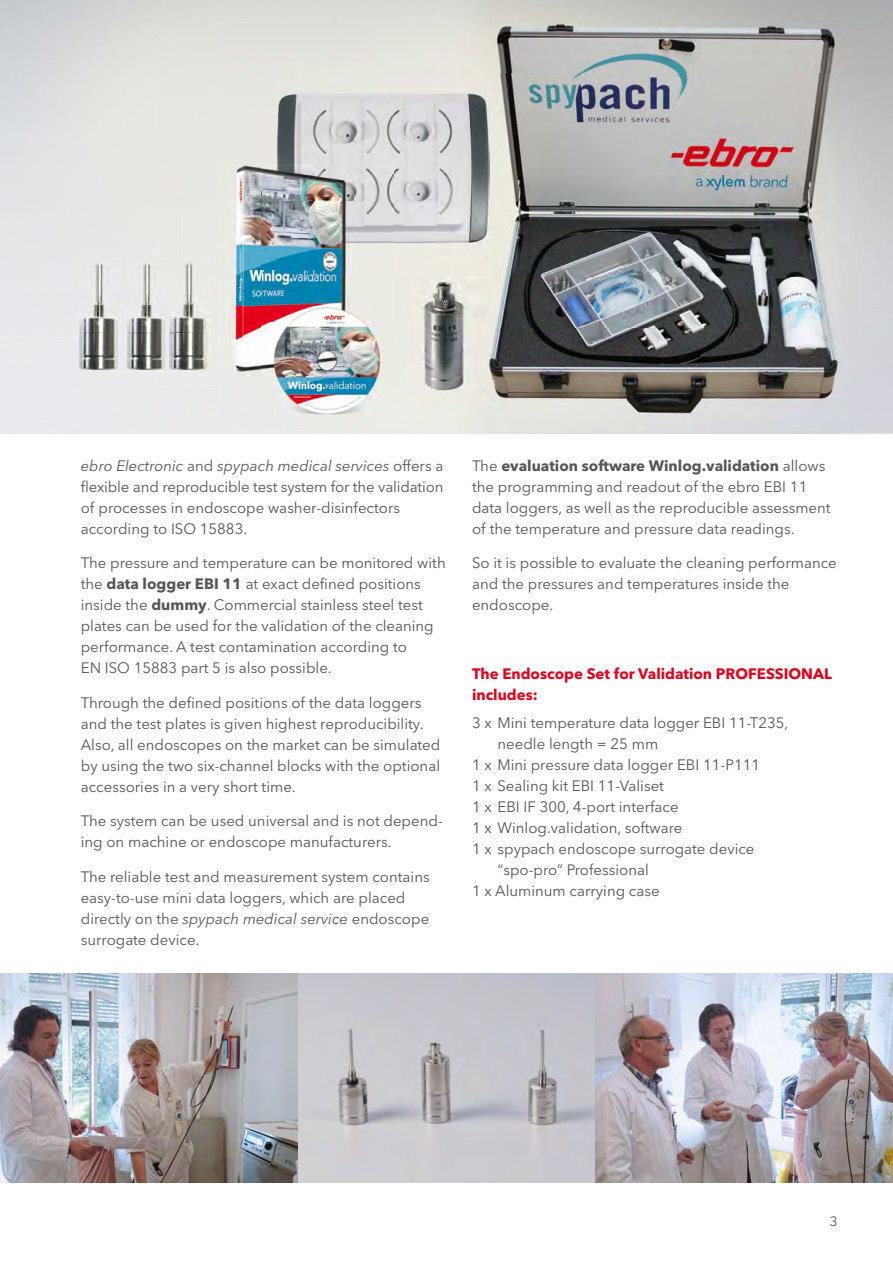
<style>
.page{position:relative;width:893px;height:1263px;background:#fff}
.page>*{position:absolute;margin:0;border:0;box-sizing:border-box;transform-origin:0 0}
.t1{font:15px/21px "Avenir Next LT Pro";color:#565655}
.t2{font:700 15px/21px "Avenir Next LT Pro";color:#e3001d}
.t3{font:13.5px "Avenir Next LT Pro";color:#565655}
.s1{font-style:italic}
.s2{font-weight:700}
</style>
<div class="page">
<img style="left:298px;top:974px;width:297px;height:208px">
<img style="left:595px;top:974px;width:298px;height:208px">
<img style="left:0;top:974px;width:298px;height:208px">
<img style="left:218px;top:22px;width:631px;height:51px">
<img style="left:218px;top:73px;width:58px;height:197px">
<img style="left:489px;top:73px;width:307px;height:153px">
<img style="left:796px;top:73px;width:53px;height:307px">
<img style="left:486px;top:226px;width:310px;height:154px">
<img style="left:218px;top:376px;width:56px;height:4px">
<img style="left:218px;top:380px;width:631px;height:51px">
<img style="left:276px;top:62px;width:160px;height:107px">
<img style="left:436px;top:62px;width:53px;height:213px">
<img style="left:394px;top:169px;width:42px;height:106px">
<img style="left:78px;top:257px;width:43px;height:114px">
<img style="left:125px;top:257px;width:86px;height:114px">
<img style="left:168px;top:257px;width:1px;height:114px">
<img style="left:406px;top:273px;width:80px;height:132px">
<div style="left:183px;top:164px;width:35px;height:106px;background:#e8e9e4"></div>
<img style="left:211px;top:270px;width:95px;height:53px">
<img style="left:183px;top:323px;width:91px;height:53px">
<img style="left:306px;top:275px;width:44px;height:32px">
<div style="left:350px;top:275px;width:44px;height:48px;background:#ecebe3"></div>
<img style="left:381px;top:323px;width:13px;height:53px">
<img style="left:276px;top:164px;width:118px;height:111px">
<img style="left:274px;top:307px;width:107px;height:107px">
<p class="t1" style="left:81px;top:455px;width:364px"><span class="s1">ebro Electronic</span> and <span class="s1">spypach medical services</span> offers a flexible and reproducible test system for the validation of processes in endoscope washer-disinfectors according to ISO 15883.</p>
<p class="t1" style="left:81px;top:552px;width:366px">The pressure and temperature can be monitored with the <span class="s2">data logger EBI 11</span> at exact defined positions inside the <span class="s2">dummy</span>. Commercial stainless steel test plates can be used for the validation of the cleaning performance. A test contamination according to<br>EN ISO 15883 part 5 is also possible.</p>
<p class="t1" style="left:81px;top:692px;width:361px">Through the defined positions of the data loggers and the test plates is given highest reproducibility.<br>Also, all endoscopes on the market can be simulated by using the two six-channel blocks with the optional accessories in a very short time.</p>
<p class="t1" style="left:81px;top:810px;width:364px">The system can be used universal and is not depend&shy;ing on machine or endoscope manufacturers.</p>
<p class="t1" style="left:81px;top:866px;width:350px">The reliable test and measurement system contains easy-to-use mini data loggers, which are placed directly on the <span class="s1">spypach medical service</span> endoscope surrogate device.</p>
<p class="t1" style="left:472px;top:455px;width:360px">The <span class="s2">evaluation software Winlog.validation</span> allows the programming and readout of the ebro EBI 11 data loggers, as well as the reproducible assessment of the temperature and pressure data readings.</p>
<p class="t1" style="left:472px;top:552px;width:366px">So it is possible to evaluate the cleaning performance and the pressures and temperatures inside the endoscope.</p>
<p class="t2" style="left:472px;top:663px;width:361px">The Endoscope Set for Validation PROFESSIONAL includes:</p>
<p class="t1" style="left:472px;top:712px;width:318px">3 x Mini temperature data logger EBI 11-T235,</p>
<p class="t1" style="left:497px;top:733px;width:162px">needle length = 25 mm</p>
<p class="t1" style="left:472px;top:754px;width:290px">1 x Mini pressure data logger EBI 11-P111</p>
<p class="t1" style="left:472px;top:775px;width:194px">1 x Sealing kit EBI 11-Valiset</p>
<p class="t1" style="left:472px;top:796px;width:208px">1 x EBI IF 300, 4-port interface</p>
<p class="t1" style="left:472px;top:817px;width:212px">1 x Winlog.validation, software</p>
<p class="t1" style="left:472px;top:838px;width:284px">1 x spypach endoscope surrogate device</p>
<p class="t1" style="left:497px;top:859px;width:153px">“ spo-pro” Professional</p>
<p class="t1" style="left:472px;top:880px;width:189px">1 x Aluminum carrying case</p>
<p class="t3" style="left:830px;top:1213px;width:9px">3</p>
</div>
